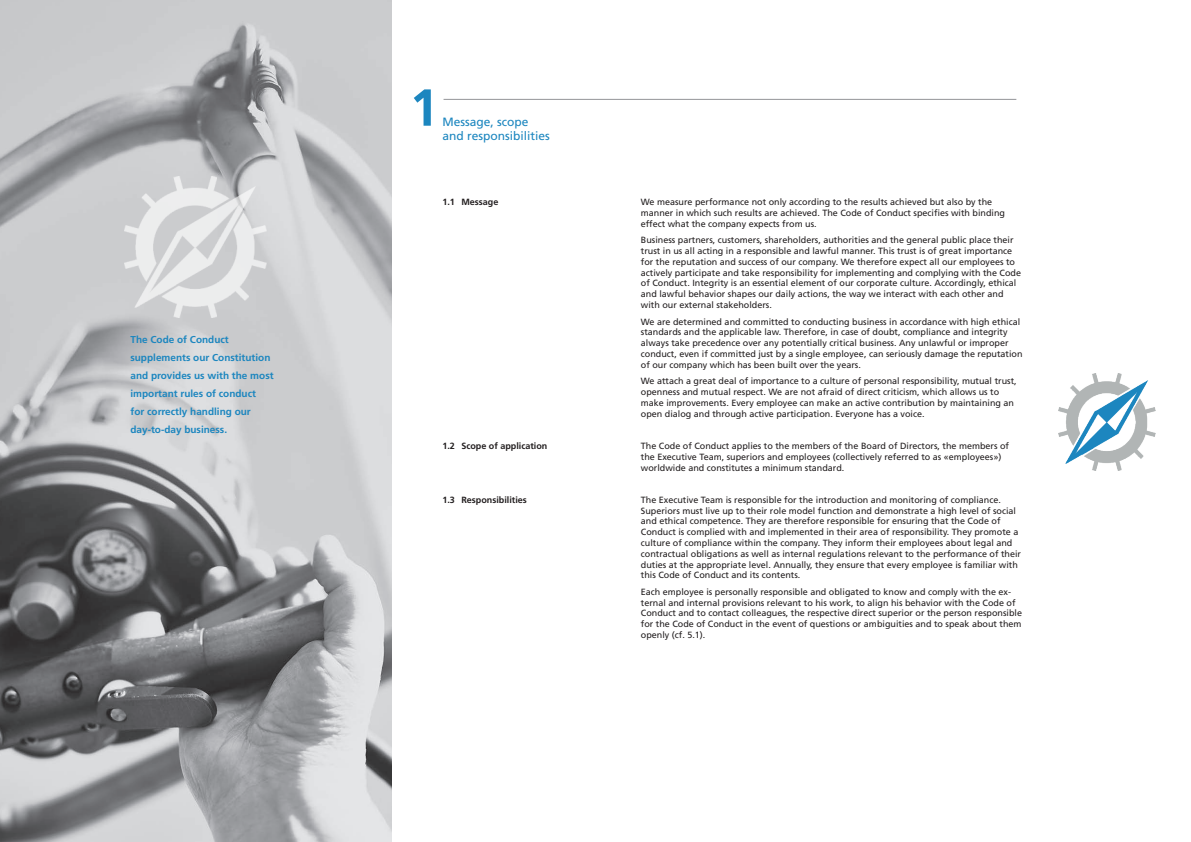
<style>
.page{position:relative;width:1191px;height:842px;background:#fff}
.page>*{position:absolute;margin:0;border:0;box-sizing:border-box;transform-origin:0 0}
.t1{font:700 52px "Frutiger LT Std";color:#1c86bf}
.t2{font:12px/14.4px "Frutiger LT Std";color:#1c86bf}
.t3{font:700 10px/18px "Frutiger LT Std";color:#1c86bf}
.t4{font:9px/10.8px "Frutiger LT Std";color:#231f20}
.t5{font:700 9px "Frutiger LT Std";color:#231f20}
</style>
<div class="page">
<img style="left:0;top:0;width:391px;height:842px">
<img style="left:125px;top:177px;width:141px;height:140px">
<img style="left:1058px;top:374px;width:97px;height:96px">
<hr style="left:443px;top:99px;width:573px;height:1px;background:#939598">
<p class="t3" style="left:130px;top:331px;width:145px">The Code of Conduct supplements our Constitution and provides us with the most important rules of conduct<br>for correctly handling our day-to-day business.</p>
<h1 class="t1" style="left:409px;top:77px;width:30px">1</h1>
<h2 class="t2" style="left:442px;top:114px;width:109px">Message, scope and responsibilities</h2>
<p class="t5" style="left:442px;top:197px;width:57px">1.1 Message</p>
<p class="t4" style="left:641px;top:197px;width:366px">We measure performance not only according to the results achieved but also by the manner in which such results are achieved. The Code of Conduct specifies with binding effect what the company expects from us.</p>
<p class="t4" style="left:641px;top:235px;width:382px">Business partners, customers, shareholders, authorities and the general public place their trust in us all acting in a responsible and lawful manner. This trust is of great importance for the reputation and success of our company. We therefore expect all our employees to actively participate and take responsibility for implementing and complying with the Code of Conduct. Integrity is an essential element of our corporate culture. Accordingly, ethical and lawful behavior shapes our daily actions, the way we interact with each other and with our external stakeholders.</p>
<p class="t4" style="left:641px;top:316px;width:383px">We are determined and committed to conducting business in accordance with high ethical standards and the applicable law. Therefore, in case of doubt, compliance and integrity always take precedence over any potentially critical business. Any unlawful or improper conduct, even if committed just by a single employee, can seriously damage the reputation of our company which has been built over the years.</p>
<p class="t4" style="left:641px;top:376px;width:377px">We attach a great deal of importance to a culture of personal responsibility, mutual trust, openness and mutual respect. We are not afraid of direct criticism, which allows us to make improvements. Every employee can make an active contribution by maintaining an open dialog and through active participation. Everyone has a voice.</p>
<p class="t5" style="left:442px;top:440px;width:107px">1.2 Scope of application</p>
<p class="t4" style="left:641px;top:440px;width:370px">The Code of Conduct applies to the members of the Board of Directors, the members of the Executive Team, superiors and employees (collectively referred to as «employees») worldwide and constitutes a minimum standard.</p>
<p class="t5" style="left:442px;top:494px;width:86px">1.3 Responsibilities</p>
<p class="t4" style="left:641px;top:494px;width:382px">The Executive Team is responsible for the introduction and monitoring of compliance.<br>Superiors must live up to their role model function and demonstrate a high level of social and ethical competence. They are therefore responsible for ensuring that the Code of Conduct is complied with and implemented in their area of responsibility. They promote a culture of compliance within the company. They inform their employees about legal and contractual obligations as well as internal regulations relevant to the performance of their duties at the appropriate level. Annually, they ensure that every employee is familiar with this Code of Conduct and its contents.</p>
<p class="t4" style="left:641px;top:586px;width:383px">Each employee is personally responsible and obligated to know and comply with the ex&shy;ternal and internal provisions relevant to his work, to align his behavior with the Code of Conduct and to contact colleagues, the respective direct superior or the person responsible for the Code of Conduct in the event of questions or ambiguities and to speak about them openly (cf. 5.1).</p>
</div>
